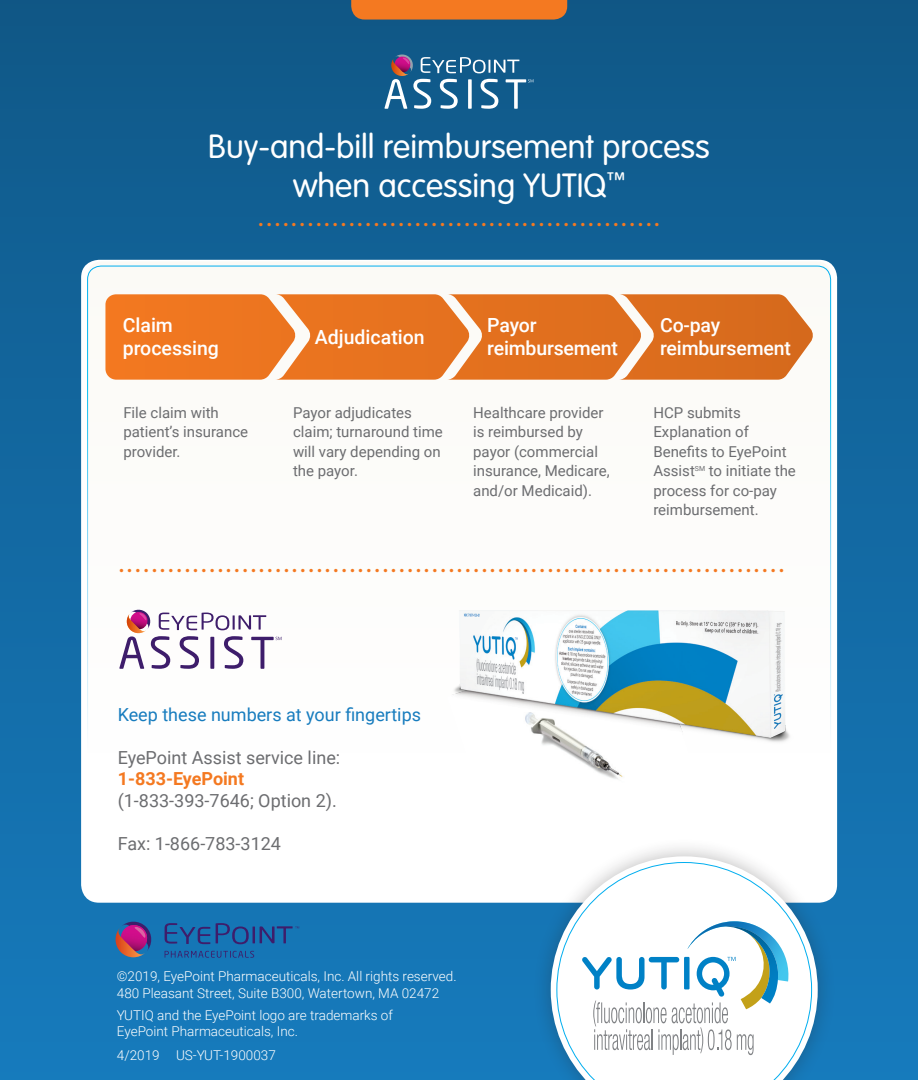
<style>
.page{position:relative;width:918px;height:1080px;background:#fff}
.page>*{position:absolute;margin:0;border:0;box-sizing:border-box;transform-origin:0 0}
.t1{font:300 33px "VAG Rounded";color:#f47921}
.t2{font:300 33px/39px "VAG Rounded";color:#fff;text-align:center}
.t3{font:500 19.5px/23.4px "Roboto";letter-spacing:-.01em;color:#fff}
.t4{font:18px "Roboto";color:#6c6d70}
.t5{font:18px "Roboto";color:#177cbe}
.t6{font:700 18px "Roboto";color:#f47921}
.t7{font:15px/19.5px "Roboto";color:#6c6d70}
.t8{font:300 13.5px/16.5px "Roboto";color:#fff}
</style>
<div class="page">
<div style="left:0;top:0;width:918px;height:1080px;background:linear-gradient(to bottom,#105888,#167bbd)"></div>
<div style="left:351px;top:0;width:216px;height:20px;background:#f47921"></div>
<div style="left:81px;top:260px;width:756px;height:643px;background:#fff;border-radius:18px"></div>
<div style="left:88px;top:261px;width:743px;height:602px;background:#fdfcfb;border-radius:14px"></div>
<svg style="left:105px;top:294px;width:708px;height:86px"></svg>
<img style="left:116px;top:927px;width:30px;height:30px">
<svg style="left:119px;top:922px;width:34px;height:31px"></svg>
<svg style="left:165px;top:951px;width:89px;height:7px"></svg>
<svg style="left:165px;top:923px;width:45px;height:21px"></svg>
<svg style="left:216px;top:923px;width:83px;height:21px"></svg>
<div style="left:532px;top:838px;width:305px;height:242px;background:#231f20;opacity:.3"></div>
<svg style="left:551px;top:856px;width:267px;height:224px"></svg>
<svg style="left:557px;top:862px;width:255px;height:218px"></svg>
<img style="left:454px;top:610px;width:336px;height:169px">
<svg style="left:119px;top:610px;width:163px;height:59px"></svg>
<svg style="left:385px;top:54px;width:148px;height:55px"></svg>
<h1 class="t2" style="left:208px;top:127px;width:503px">Buy-and-bill reimbursement process when accessing YUTIQ<sup>™</sup></h1>
<h1 class="t1" style="left:257px;top:195px;width:406px">.................................................</h1>
<h2 class="t3" style="left:123px;top:312px;width:98px">Claim processing</h2>
<h2 class="t3" style="left:660px;top:312px;width:132px">Co-pay reimbursement</h2>
<h2 class="t3" style="left:487px;top:312px;width:132px">Payor reimbursement</h2>
<h2 class="t3" style="left:315px;top:324px;width:111px">Adjudication</h2>
<p class="t7" style="left:123px;top:402px;width:126px">File claim with patient’s insurance provider.</p>
<p class="t7" style="left:293px;top:402px;width:151px">Payor adjudicates claim; turnaround time will vary depending on the payor.</p>
<p class="t7" style="left:473px;top:402px;width:138px">Healthcare provider is reimbursed by payor (commercial insurance, Medicare, and/or Medicaid).</p>
<p class="t7" style="left:653px;top:402px;width:144px">HCP submits<br>Explanation of<br>Benefits to EyePoint<br>Assist<sup>SM</sup> to initiate the process for co-pay reimbursement.</p>
<h1 class="t1" style="left:117px;top:542px;width:670px">.................................................................................</h1>
<p class="t5" style="left:118px;top:702px;width:305px">Keep these numbers at your fingertips</p>
<p class="t4" style="left:118px;top:745px;width:224px">EyePoint Assist service line:</p>
<p class="t6" style="left:118px;top:766px;width:128px">1-833-EyePoint</p>
<p class="t4" style="left:118px;top:788px;width:221px">(1-833-393-7646; Option 2).</p>
<p class="t4" style="left:118px;top:831px;width:165px">Fax: 1-866-783-3124</p>
<p class="t8" style="left:117px;top:968px;width:341px">©2019, EyePoint Pharmaceuticals, Inc. All rights reserved.<br>480 Pleasant Street, Suite B300, Watertown, MA 02472</p>
<p class="t8" style="left:117px;top:1006px;width:278px">YUTIQ and the EyePoint logo are trademarks of<br>EyePoint Pharmaceuticals, Inc.</p>
<p class="t8" style="left:117px;top:1046px;width:160px">4/2019 US-YUT-1900037</p>
</div>
